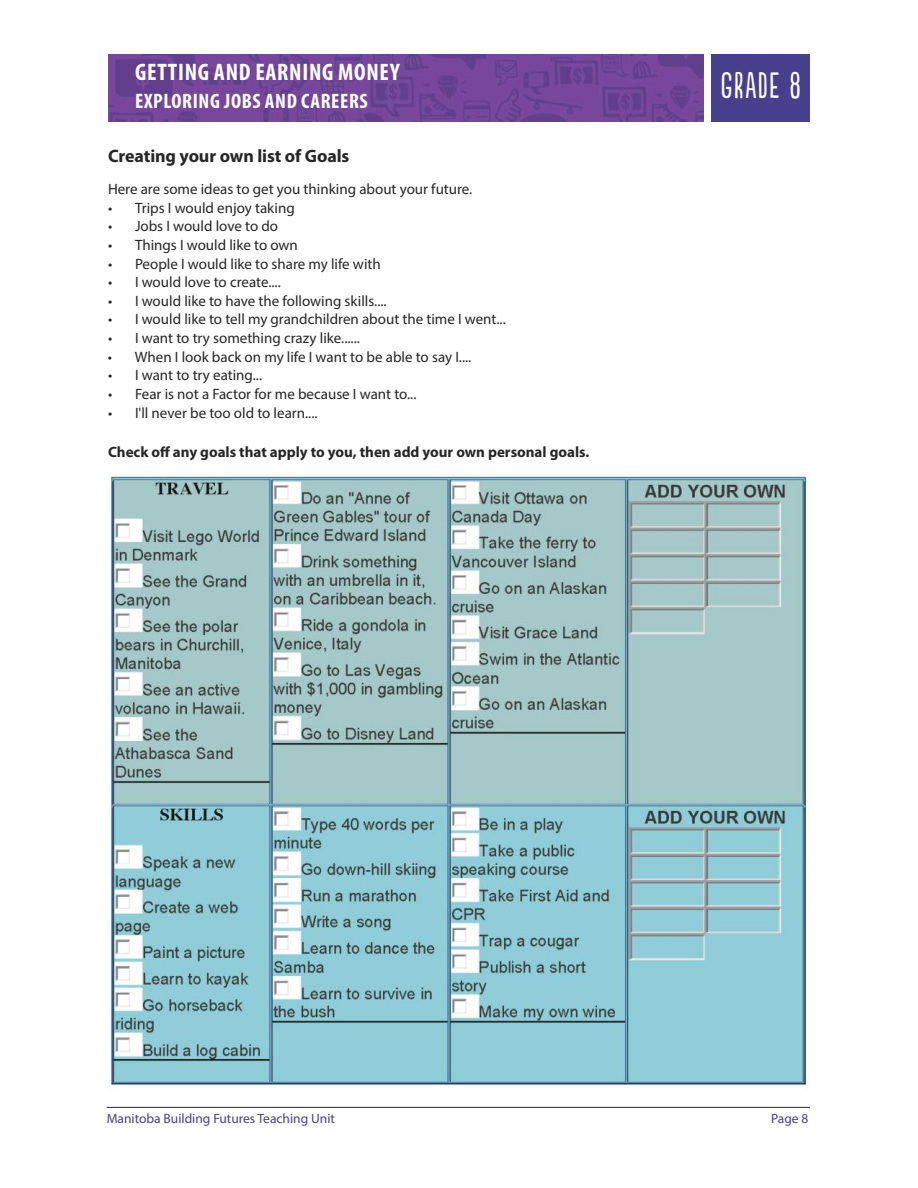
<style>
.page{position:relative;width:918px;height:1188px;background:#fff}
.page>*{position:absolute;margin:0;border:0;box-sizing:border-box;transform-origin:0 0}
.t1{font:34.5px "Populaire";letter-spacing:.05em;color:#fff}
.t2{font:700 condensed 24px "Myriad Pro";letter-spacing:.03em;color:#fff}
.t3{font:700 condensed 21px "Myriad Pro";letter-spacing:.03em;color:#fff}
.t4{font:700 18px "Myriad Pro";letter-spacing:-.005em;color:#272627}
.t5{font:15px "Myriad Pro";color:#272627}
.t6{font:700 15px "Myriad Pro";color:#272627}
.t7{font:13.5px "Myriad Pro";color:#483f8c}
</style>
<div class="page">
<hr style="left:107px;top:1107px;width:703px;height:1px;background:#272627">
<div style="left:711px;top:54px;width:99px;height:68px;background:#483f8c"></div>
<img style="left:108px;top:54px;width:596px;height:67px">
<img style="left:108px;top:473px;width:702px;height:616px">
<h2 class="t2" style="left:135px;top:63px;width:266px">GETTING AND EARNING MONEY</h2>
<h3 class="t3" style="left:135px;top:94px;width:234px">EXPLORING JOBS AND CAREERS</h3>
<p class="t4" style="left:108px;top:149px;width:243px">Creating your own list of Goals</p>
<p class="t5" style="left:108px;top:183px;width:366px">Here are some ideas to get you thinking about your future.</p>
<p class="t5" style="left:108px;top:202px;width:188px">• Trips I would enjoy taking</p>
<p class="t5" style="left:108px;top:221px;width:172px">• Jobs I would love to do</p>
<p class="t5" style="left:108px;top:239px;width:191px">• Things I would like to own</p>
<p class="t5" style="left:108px;top:258px;width:274px">• People I would like to share my life with</p>
<p class="t5" style="left:108px;top:277px;width:174px">• I would love to create....</p>
<p class="t5" style="left:108px;top:295px;width:280px">• I would like to have the following skills....</p>
<p class="t5" style="left:108px;top:314px;width:399px">• I would like to tell my grandchildren about the time I went...</p>
<p class="t5" style="left:108px;top:332px;width:253px">• I want to try something crazy like......</p>
<p class="t5" style="left:108px;top:351px;width:365px">• When I look back on my life I want to be able to say I....</p>
<p class="t5" style="left:108px;top:370px;width:156px">• I want to try eating...</p>
<p class="t5" style="left:108px;top:388px;width:310px">• Fear is not a Factor for me because I want to...</p>
<p class="t5" style="left:108px;top:407px;width:211px">• I'll never be too old to learn....</p>
<p class="t6" style="left:108px;top:446px;width:483px">Check off any goals that apply to you, then add your own personal goals.</p>
<h1 class="t1" style="left:721px;top:66px;width:81px">GRADE 8</h1>
<p class="t7" style="left:107px;top:1114px;width:230px">Manitoba Building Futures Teaching Unit</p>
<p class="t7" style="left:771px;top:1114px;width:39px">Page 8</p>
</div>
